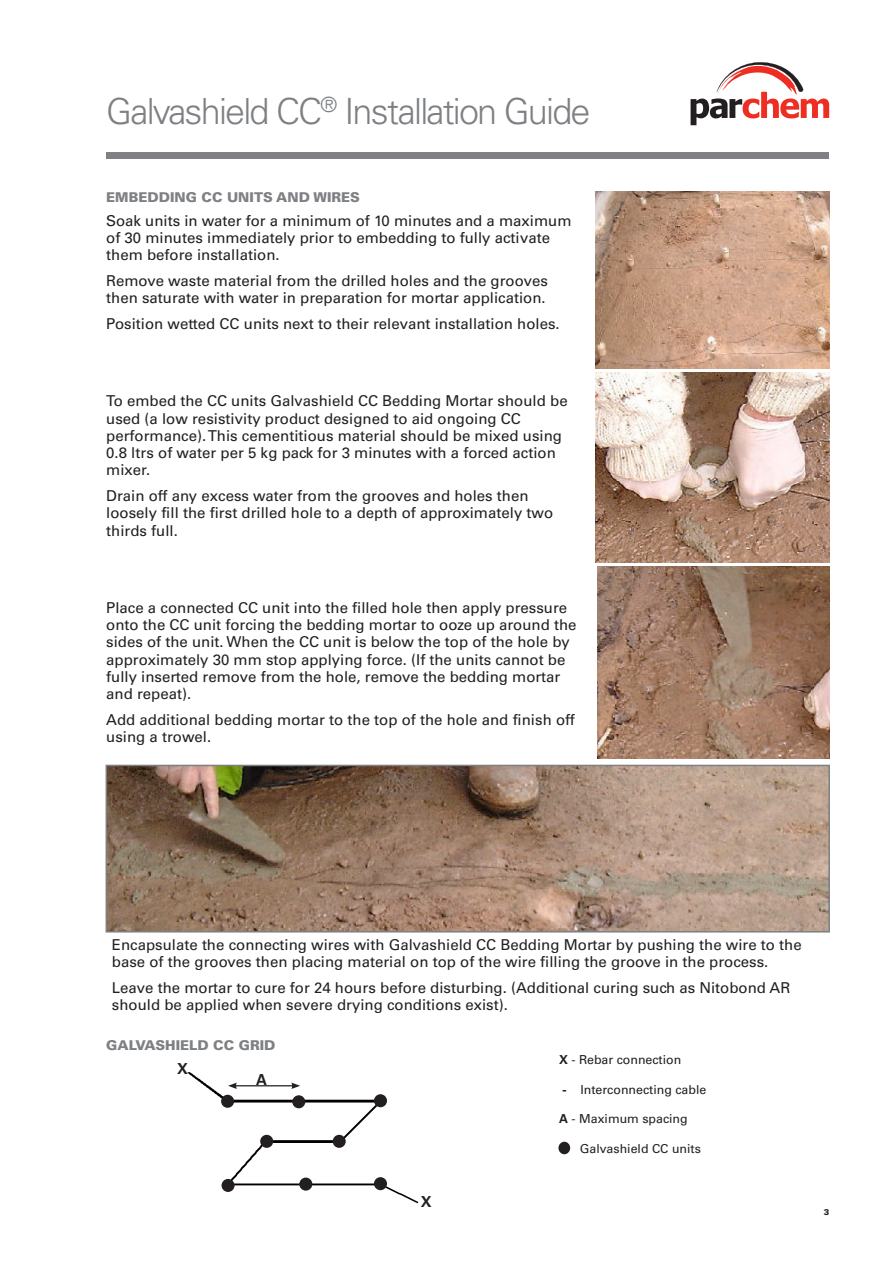
<style>
.page{position:relative;width:893px;height:1263px;background:#fff}
.page>*{position:absolute;margin:0;border:0;box-sizing:border-box;transform-origin:0 0}
.Product_name{font:300 36px "Univers";letter-spacing:-.05em;color:#7e8083}
.t1{font:700 15.15px "Univers";color:#231f20}
._3_-_body_copy{font:15px/17.2px "Univers";color:#231f20}
._1_-_headers{font:900 13.5px "Univers";color:#7e8083}
.t2{font:12.3px "Univers";color:#231f20}
.t3{font:900 8.25px "Univers";color:#231f20}
.s1{font-weight:700}
.s2{font-weight:900}
</style>
<div class="page">
<div style="left:106px;top:153px;width:723px;height:6px;background:#7e8083"></div>
<svg style="left:691px;top:62px;width:138px;height:63px"></svg>
<img style="left:109px;top:768px;width:718px;height:161px">
<div style="left:106px;top:765px;width:724px;height:167px;border:2px solid #7e8083"></div>
<img style="left:595px;top:191px;width:234px;height:177px">
<img style="left:595px;top:372px;width:234px;height:190px">
<img style="left:598px;top:567px;width:231px;height:191px">
<hr style="left:226px;top:1100px;width:155px;height:2px;background:#000">
<svg style="left:380px;top:1186px;width:38px;height:17px"></svg>
<hr style="left:265px;top:1140px;width:75px;height:3px;background:#000">
<hr style="left:227px;top:1183px;width:153px;height:2px;background:#000">
<svg style="left:339px;top:1102px;width:43px;height:37px"></svg>
<svg style="left:228px;top:1145px;width:38px;height:41px"></svg>
<hr style="left:235px;top:1085px;width:58px;height:1px;background:#231f20">
<svg style="left:187px;top:1072px;width:50px;height:28px"></svg>
<svg style="left:291px;top:1082px;width:9px;height:7px"></svg>
<div style="left:221px;top:1095px;width:13px;height:13px;background:#231f20;border-radius:50%"></div>
<div style="left:374px;top:1094px;width:13px;height:13px;background:#231f20;border-radius:50%"></div>
<div style="left:333px;top:1135px;width:13px;height:13px;background:#231f20;border-radius:50%"></div>
<div style="left:374px;top:1177px;width:13px;height:13px;background:#231f20;border-radius:50%"></div>
<div style="left:222px;top:1179px;width:13px;height:13px;background:#231f20;border-radius:50%"></div>
<div style="left:260px;top:1135px;width:13px;height:13px;background:#231f20;border-radius:50%"></div>
<div style="left:292px;top:1095px;width:13px;height:13px;background:#231f20;border-radius:50%"></div>
<div style="left:299px;top:1177px;width:13px;height:13px;background:#231f20;border-radius:50%"></div>
<div style="left:558px;top:1142px;width:12px;height:12px;background:#231f20;border-radius:50%"></div>
<p class="Product_name" style="left:106px;top:90px;width:486px">Galvashield CC<sup>®</sup> Installation Guide</p>
<p class="_1_-_headers" style="left:106px;top:189px;width:255px">EMBEDDING CC UNITS AND WIRES</p>
<p class="_3_-_body_copy" style="left:106px;top:212px;width:467px">Soak units in water for a minimum of 10 minutes and a maximum of 30 minutes immediately prior to embedding to fully activate them before installation.</p>
<p class="_3_-_body_copy" style="left:106px;top:272px;width:443px">Remove waste material from the drilled holes and the grooves then saturate with water in preparation for mortar application.</p>
<p class="_3_-_body_copy" style="left:106px;top:315px;width:455px">Position wetted CC units next to their relevant installation holes.</p>
<p class="_3_-_body_copy" style="left:106px;top:392px;width:463px">To embed the CC units Galvashield CC Bedding Mortar should be used (a low resistivity product designed to aid ongoing CC performance). This cementitious material should be mixed using 0.8 ltrs of water per 5 kg pack for 3 minutes with a forced action mixer.</p>
<p class="_3_-_body_copy" style="left:106px;top:487px;width:448px">Drain off any excess water from the grooves and holes then loosely fill the first drilled hole to a depth of approximately two thirds full.</p>
<p class="_3_-_body_copy" style="left:106px;top:599px;width:472px">Place a connected CC unit into the filled hole then apply pressure onto the CC unit forcing the bedding mortar to ooze up around the sides of the unit. When the CC unit is below the top of the hole by approximately 30 mm stop applying force. (If the units cannot be fully inserted remove from the hole, remove the bedding mortar and repeat).</p>
<p class="_3_-_body_copy" style="left:106px;top:711px;width:470px">Add additional bedding mortar to the top of the hole and finish off using a trowel.</p>
<p class="_3_-_body_copy" style="left:112px;top:936px;width:691px">Encapsulate the connecting wires with Galvashield CC Bedding Mortar by pushing the wire to the base of the grooves then placing material on top of the wire filling the groove in the process.</p>
<p class="_3_-_body_copy" style="left:112px;top:979px;width:680px">Leave the mortar to cure for 24 hours before disturbing. (Additional curing such as Nitobond AR should be applied when severe drying conditions exist).</p>
<p class="_1_-_headers" style="left:106px;top:1036px;width:171px">GALVASHIELD CC GRID</p>
<p class="t1" style="left:177px;top:1060px;width:12px">X</p>
<p class="t1" style="left:256px;top:1071px;width:12px">A</p>
<p class="t1" style="left:421px;top:1192px;width:12px">X</p>
<p class="t2" style="left:559px;top:1052px;width:124px"><span class="s1">X</span> - Rebar connection</p>
<p class="t2" style="left:563px;top:1082px;width:145px"><span class="s2">-</span> Interconnecting cable</p>
<p class="t2" style="left:559px;top:1112px;width:130px"><span class="s1">A</span> - Maximum spacing</p>
<p class="t2" style="left:580px;top:1141px;width:123px">Galvashield CC units</p>
<p class="t3" style="left:824px;top:1207px;width:7px">3</p>
</div>
